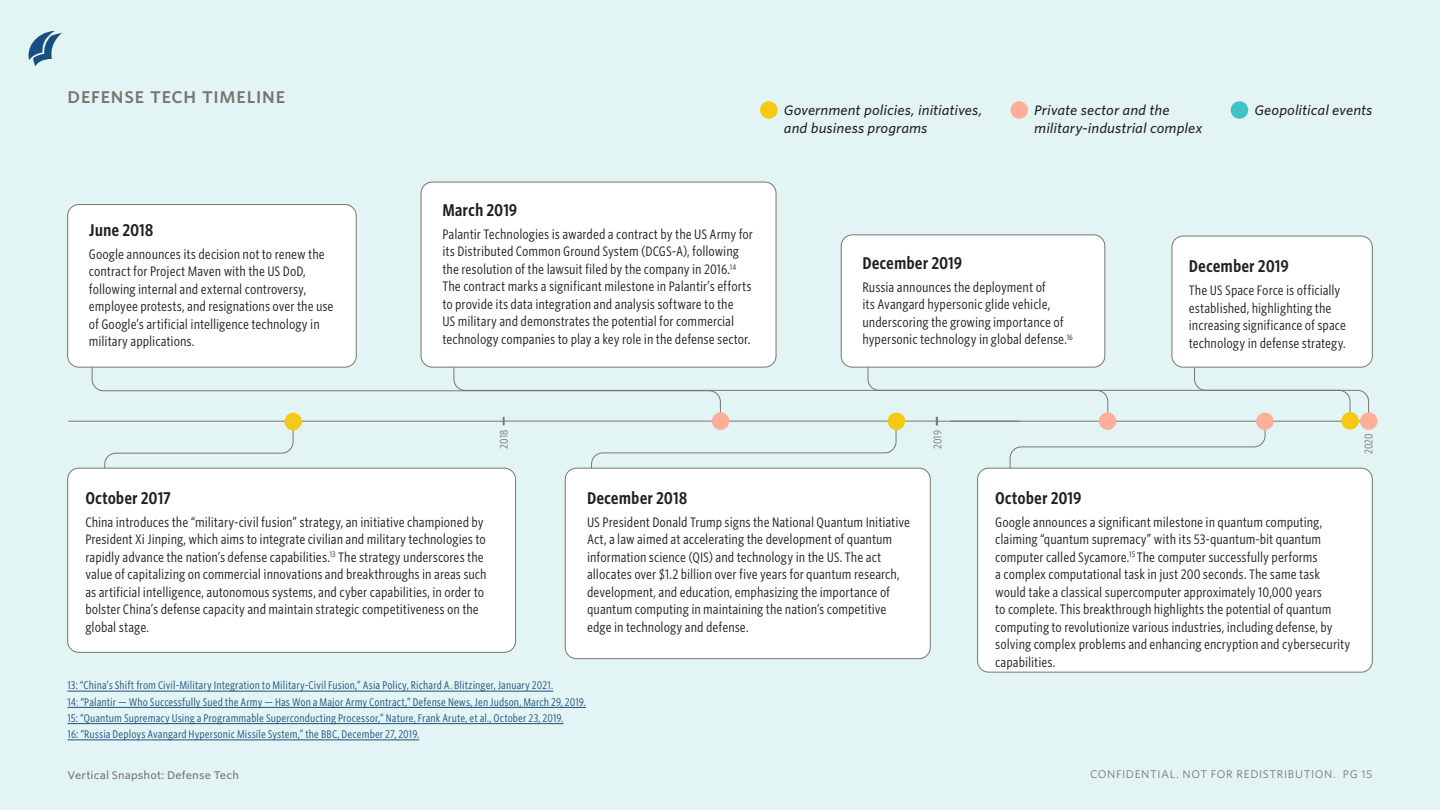
<style>
.page{position:relative;width:1440px;height:810px;background:#e3f4f4}
.page>*{position:absolute;margin:0;border:0;box-sizing:border-box;transform-origin:0 0}
.ETR_Timeline_item_da{font:600 16.25px "Whitney Cond S Sm";color:#231f20}
.ETR_Section_tag{font:600 16.25px "Whitney S Sm";letter-spacing:.05em;color:#78766f}
.ETR_Timeline_item_da-2{font:13.12px/17.5px "Whitney Cond S Sm";color:#231f20}
.t1{font:italic 500 13.12px/17.5px "Whitney S Sm";color:#231f20}
.ETR_Footnote{font:10.62px/16.2px "Whitney Cond S Sm";letter-spacing:.01em;color:#1d5080}
.t2{font:10.62px "Whitney S Sm";letter-spacing:.055em;color:#78766f}
.t3{font:500 10.62px "Whitney S Sm";letter-spacing:.01em;color:#78766f}
.ETR_Source_tag{font:10.62px "Whitney Cond S Sm";color:#78766f}
</style>
<div class="page">
<svg style="left:28px;top:31px;width:34px;height:35px"></svg>
<hr style="left:68px;top:421px;width:435px;height:1px;background:#78766f">
<svg style="left:1360px;top:412px;width:18px;height:18px"></svg>
<hr style="left:68px;top:691px;width:485px;height:1px;background:#1d5080">
<hr style="left:68px;top:707px;width:518px;height:1px;background:#1d5080">
<hr style="left:68px;top:723px;width:496px;height:1px;background:#1d5080">
<hr style="left:68px;top:740px;width:351px;height:1px;background:#1d5080">
<div style="left:978px;top:468px;width:394px;height:204px;background:#fff;border-radius:11px"></div>
<div style="left:565px;top:468px;width:365px;height:191px;background:#fff;border-radius:11px"></div>
<div style="left:68px;top:468px;width:448px;height:184px;background:#fff;border-radius:11px"></div>
<div style="left:1172px;top:236px;width:200px;height:131px;background:#fff;border-radius:11px"></div>
<div style="left:1172px;top:236px;width:201px;height:131px;border:1px solid #78766f;border-radius:11px"></div>
<div style="left:760px;top:101px;width:18px;height:18px;background:#f5c914;border-radius:50%"></div>
<div style="left:1010px;top:101px;width:18px;height:18px;background:#ffaf99;border-radius:50%"></div>
<div style="left:1231px;top:101px;width:17px;height:18px;background:#40c2c9;border-radius:50%"></div>
<div style="left:68px;top:205px;width:288px;height:162px;background:#fff;border-radius:11px"></div>
<div style="left:68px;top:204px;width:288px;height:163px;border:1px solid #78766f;border-radius:11px"></div>
<svg style="left:91px;top:357px;width:1281px;height:129px"></svg>
<div style="left:1099px;top:412px;width:17px;height:18px;background:#ffaf99;border-radius:50%"></div>
<div style="left:421px;top:182px;width:355px;height:185px;background:#fff;border-radius:11px"></div>
<div style="left:421px;top:182px;width:355px;height:185px;border:1px solid #78766f;border-radius:11px"></div>
<div style="left:841px;top:235px;width:264px;height:132px;background:#fff;border-radius:11px"></div>
<div style="left:841px;top:235px;width:264px;height:132px;border:1px solid #78766f;border-radius:11px"></div>
<div style="left:1341px;top:412px;width:18px;height:18px;background:#f5c914;border-radius:50%"></div>
<p class="ETR_Section_tag" style="left:68px;top:86px;width:219px">DEFENSE TECH TIMELINE</p>
<p class="ETR_Timeline_item_da" style="left:89px;top:219px;width:66px">June 2018</p>
<p class="ETR_Timeline_item_da-2" style="left:89px;top:245px;width:246px">Google announces its decision not to renew the contract for Project Maven with the US DoD, following internal and external controversy, employee protests, and resignations over the use of Google’s artificial intelligence technology in military applications.</p>
<p class="ETR_Timeline_item_da" style="left:442px;top:199px;width:77px">March 2019</p>
<p class="ETR_Timeline_item_da-2" style="left:442px;top:225px;width:312px">Palantir Technologies is awarded a contract by the US Army for its Distributed Common Ground System (DCGS-A), following the resolution of the lawsuit filed by the company in 2016.<sup>14<br></sup>The contract marks a significant milestone in Palantir’s efforts to provide its data integration and analysis software to the<br>US military and demonstrates the potential for commercial technology companies to play a key role in the defense sector.</p>
<p class="t1" style="left:784px;top:102px;width:200px">Government policies, initiatives, and business programs</p>
<p class="t1" style="left:1034px;top:102px;width:170px">Private sector and the military-industrial complex</p>
<p class="t1" style="left:1254px;top:102px;width:120px">Geopolitical events</p>
<p class="ETR_Timeline_item_da" style="left:862px;top:252px;width:101px">December 2019</p>
<p class="ETR_Timeline_item_da-2" style="left:862px;top:278px;width:212px">Russia announces the deployment of<br>its Avangard hypersonic glide vehicle, underscoring the growing importance of hypersonic technology in global defense.<sup>16</sup></p>
<p class="ETR_Timeline_item_da" style="left:1189px;top:255px;width:101px">December 2019</p>
<p class="ETR_Timeline_item_da-2" style="left:1189px;top:281px;width:159px">The US Space Force is officially established, highlighting the increasing significance of space technology in defense strategy.</p>
<p class="ETR_Source_tag" style="left:497px;top:449px;width:21px;rotate:-90deg">2018</p>
<p class="ETR_Source_tag" style="left:931px;top:449px;width:20px;rotate:-90deg">2019</p>
<p class="ETR_Source_tag" style="left:1362px;top:454px;width:22px;rotate:-90deg">2020</p>
<p class="ETR_Timeline_item_da" style="left:85px;top:486px;width:87px">October 2017</p>
<p class="ETR_Timeline_item_da-2" style="left:85px;top:513px;width:403px">China introduces the “military-civil fusion” strategy, an initiative championed by President Xi Jinping, which aims to integrate civilian and military technologies to rapidly advance the nation’s defense capabilities.<sup>13</sup> The strategy underscores the value of capitalizing on commercial innovations and breakthroughs in areas such as artificial intelligence, autonomous systems, and cyber capabilities, in order to bolster China’s defense capacity and maintain strategic competitiveness on the global stage.</p>
<p class="ETR_Timeline_item_da" style="left:587px;top:486px;width:102px">December 2018</p>
<p class="ETR_Timeline_item_da-2" style="left:587px;top:513px;width:324px">US President Donald Trump signs the National Quantum Initiative Act, a law aimed at accelerating the development of quantum information science (QIS) and technology in the US. The act allocates over $1.2 billion over five years for quantum research, development, and education, emphasizing the importance of quantum computing in maintaining the nation’s competitive edge in technology and defense.</p>
<p class="ETR_Footnote" style="left:68px;top:677px;width:520px">13: “China’s Shift from Civil-Military Integration to Military-Civil Fusion,” Asia Policy, Richard A. Blitzinger, January 2021.<br>14: “Palantir — Who Successfully Sued the Army — Has Won a Major Army Contract,” Defense News, Jen Judson, March 29, 2019.</p>
<p class="ETR_Footnote" style="left:68px;top:709px;width:498px">15: “Quantum Supremacy Using a Programmable Superconducting Processor,” Nature, Frank Arute, et al., October 23, 2019.</p>
<p class="ETR_Footnote" style="left:68px;top:726px;width:353px">16: “Russia Deploys Avangard Hypersonic Missile System,” the BBC, December 27, 2019.</p>
<p class="ETR_Timeline_item_da" style="left:995px;top:486px;width:88px">October 2019</p>
<p class="ETR_Timeline_item_da-2" style="left:995px;top:513px;width:357px">Google announces a significant milestone in quantum computing, claiming “quantum supremacy” with its 53-quantum-bit quantum computer called Sycamore.<sup>15</sup> The computer successfully performs<br>a complex computational task in just 200 seconds. The same task would take a classical supercomputer approximately 10,000 years<br>to complete. This breakthrough highlights the potential of quantum computing to revolutionize various industries, including defense, by solving complex problems and enhancing encryption and cybersecurity capabilities.</p>
<p class="t3" style="left:68px;top:767px;width:173px">Vertical Snapshot: Defense Tech</p>
<p class="t2" style="left:1090px;top:767px;width:284px">CONFIDENTIAL. NOT FOR REDISTRIBUTION. PG 15</p>
</div>
